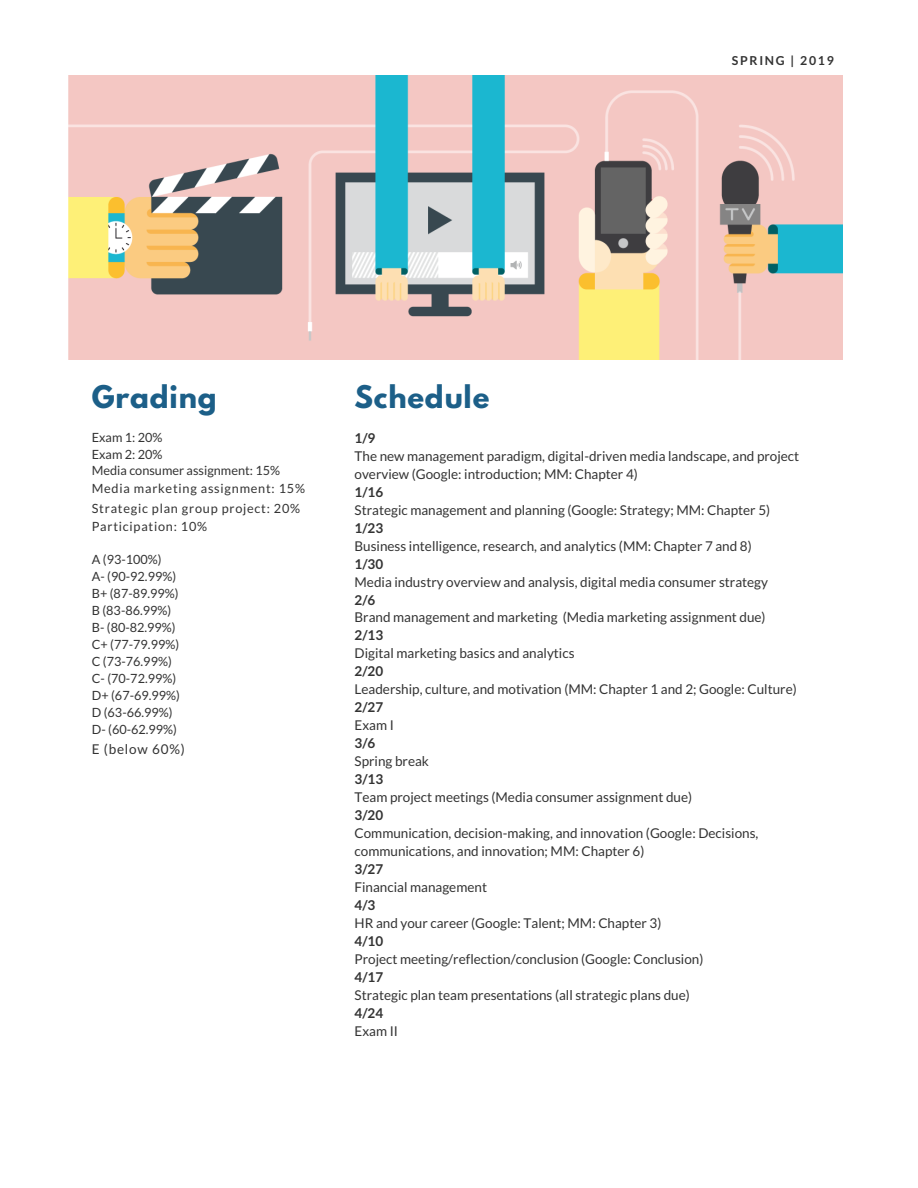
<style>
.page{position:relative;width:918px;height:1188px;background:#fff}
.page>*{position:absolute;margin:0;border:0;box-sizing:border-box;transform-origin:0 0}
.t1{font:700 27.6px "League Spartan";letter-spacing:.03em;color:#1c5f88}
.t2{font:13.5px/18px "Lato";color:#333}
.t3{font:700 13.5px "Lato";color:#333}
.t4{font:12.75px/17px "Lato";color:#333}
.t5{font:12.75px/17.9px "Lato";letter-spacing:.06em;color:#333}
.t6{font:700 12.3px "Lato";letter-spacing:.14em;color:#333}
</style>
<div class="page">
<img style="left:68px;top:76px;width:774px;height:283px">
<p class="t6" style="left:732px;top:53px;width:103px">SPRING | 2019</p>
<h1 class="t1" style="left:92px;top:384px;width:126px">Grading</h1>
<p class="t5" style="left:92px;top:428px;width:215px">Exam 1: 20%<br>Exam 2: 20%<br>Media consumer assignment: 15%<br>Media marketing assignment: 15%<br>Strategic plan group project: 20%<br>Participation: 10%</p>
<p class="t4" style="left:92px;top:551px;width:90px">A (93-100%)<br>A- (90-92.99%)<br>B+ (87-89.99%)<br>B (83-86.99%)<br>B- (80-82.99%)<br>C+ (77-79.99%)<br>C (73-76.99%)<br>C- (70-72.99%)<br>D+ (67-69.99%)<br>D (63-66.99%)<br>D- (60-62.99%)</p>
<p class="t2" style="left:92px;top:740px;width:95px">E (below 60%)</p>
<h1 class="t1" style="left:355px;top:384px;width:136px">Schedule</h1>
<p class="t3" style="left:355px;top:429px;width:22px">1/9</p>
<p class="t2" style="left:355px;top:446px;width:446px">The new management paradigm, digital-driven media landscape, and project overview (Google: introduction; MM: Chapter 4)</p>
<p class="t3" style="left:355px;top:483px;width:30px">1/16</p>
<p class="t2" style="left:355px;top:500px;width:417px">Strategic management and planning (Google: Strategy; MM: Chapter 5)</p>
<p class="t3" style="left:355px;top:519px;width:30px">1/23</p>
<p class="t2" style="left:355px;top:536px;width:399px">Business intelligence, research, and analytics (MM: Chapter 7 and 8)</p>
<p class="t3" style="left:355px;top:555px;width:30px">1/30</p>
<p class="t2" style="left:355px;top:572px;width:415px">Media industry overview and analysis, digital media consumer strategy</p>
<p class="t3" style="left:355px;top:591px;width:22px">2/6</p>
<p class="t2" style="left:355px;top:608px;width:413px">Brand management and marketing (Media marketing assignment due)</p>
<p class="t3" style="left:355px;top:627px;width:30px">2/13</p>
<p class="t2" style="left:355px;top:644px;width:222px">Digital marketing basics and analytics</p>
<p class="t3" style="left:355px;top:663px;width:30px">2/20</p>
<p class="t2" style="left:355px;top:680px;width:444px">Leadership, culture, and motivation (MM: Chapter 1 and 2; Google: Culture)</p>
<p class="t3" style="left:355px;top:699px;width:30px">2/27</p>
<p class="t2" style="left:355px;top:716px;width:41px">Exam I</p>
<p class="t3" style="left:355px;top:735px;width:22px">3/6</p>
<p class="t2" style="left:355px;top:752px;width:76px">Spring break</p>
<p class="t3" style="left:355px;top:771px;width:30px">3/13</p>
<p class="t2" style="left:355px;top:788px;width:339px">Team project meetings (Media consumer assignment due)</p>
<p class="t3" style="left:355px;top:807px;width:30px">3/20</p>
<p class="t2" style="left:355px;top:824px;width:405px">Communication, decision-making, and innovation (Google: Decisions, communications, and innovation; MM: Chapter 6)</p>
<p class="t3" style="left:355px;top:861px;width:30px">3/27</p>
<p class="t2" style="left:355px;top:878px;width:134px">Financial management</p>
<p class="t3" style="left:355px;top:897px;width:22px">4/3</p>
<p class="t2" style="left:355px;top:914px;width:308px">HR and your career (Google: Talent; MM: Chapter 3)</p>
<p class="t3" style="left:355px;top:933px;width:30px">4/10</p>
<p class="t2" style="left:355px;top:950px;width:350px">Project meeting/reflection/conclusion (Google: Conclusion)</p>
<p class="t3" style="left:355px;top:969px;width:30px">4/17</p>
<p class="t2" style="left:355px;top:986px;width:337px">Strategic plan team presentations (all strategic plans due)</p>
<p class="t3" style="left:355px;top:1005px;width:30px">4/24</p>
<p class="t2" style="left:355px;top:1022px;width:45px">Exam II</p>
</div>
